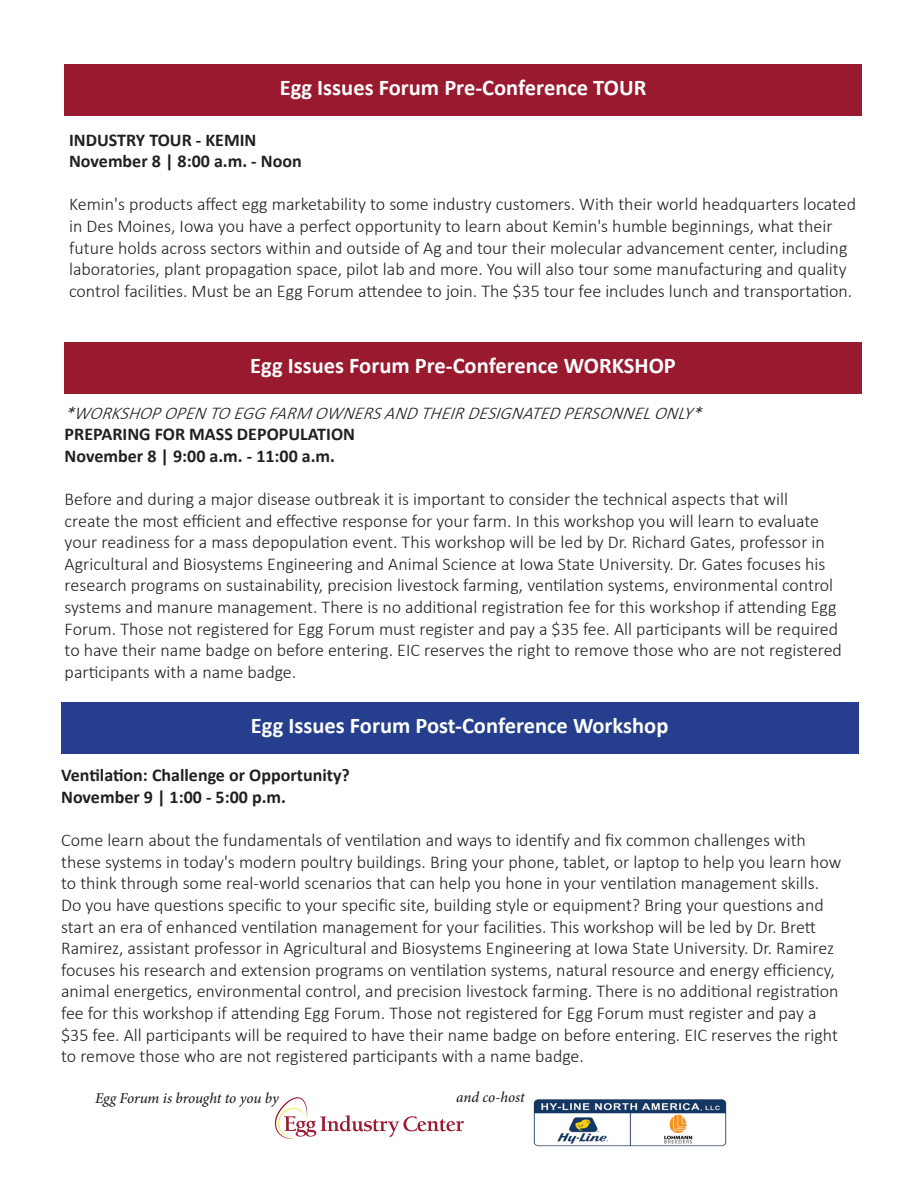
<style>
.page{position:relative;width:918px;height:1188px;background:#fff}
.page>*{position:absolute;margin:0;border:0;box-sizing:border-box;transform-origin:0 0}
.t1{font:700 22.5px "Calibri";color:#fff}
.t2{font:300 18px/21.6px "Calibri";color:#231f20}
.t3{font:700 18px "Calibri";color:#231f20}
.t4{font:italic 300 18px "Calibri";color:#231f20}
.t5{font:italic 500 15px "Minion Pro";letter-spacing:-.01em;color:#231f20}
</style>
<div class="page">
<div style="left:61px;top:702px;width:797px;height:52px;background:#253f8e"></div>
<div style="left:65px;top:64px;width:797px;height:52px;background:#99192f"></div>
<svg style="left:275px;top:1097px;width:189px;height:42px"></svg>
<div style="left:65px;top:342px;width:797px;height:52px;background:#99192f"></div>
<img style="left:533px;top:1099px;width:194px;height:48px">
<p class="t1" style="left:280px;top:71px;width:368px">Egg Issues Forum Pre-Conference TOUR</p>
<p class="t3" style="left:69px;top:127px;width:189px">INDUSTRY TOUR - KEMIN</p>
<p class="t3" style="left:69px;top:149px;width:234px">November 8 | 8:00 a.m. - Noon</p>
<p class="t2" style="left:69px;top:194px;width:789px">Kemin's products affect egg marketability to some industry customers. With their world headquarters located in Des Moines, Iowa you have a perfect opportunity to learn about Kemin's humble beginnings, what their future holds across sectors within and outside of Ag and tour their molecular advancement center, including laboratories, plant propagation space, pilot lab and more. You will also tour some manufacturing and quality control facilities. Must be an Egg Forum attendee to join. The $35 tour fee includes lunch and transportation.</p>
<p class="t1" style="left:250px;top:349px;width:427px">Egg Issues Forum Pre-Conference WORKSHOP</p>
<p class="t4" style="left:65px;top:401px;width:645px">*WORKSHOPOPENTOEGGFARM OWNERSANDTHEIRDESIGNATEDPERSONNELONLY*</p>
<p class="t3" style="left:65px;top:421px;width:292px">PREPARING FOR MASS DEPOPULATION</p>
<p class="t3" style="left:65px;top:443px;width:272px">November 8 | 9:00 a.m. - 11:00 a.m.</p>
<p class="t2" style="left:65px;top:488px;width:779px">Before and during a major disease outbreak it is important to consider the technical aspects that will<br>create the most efficient and effective response for your farm. In this workshop you will learn to evaluate your readiness for a mass depopulation event. This workshop will be led by Dr. Richard Gates, professor in Agricultural and Biosystems Engineering and Animal Science at Iowa State University. Dr. Gates focuses his research programs on sustainability, precision livestock farming, ventilation systems, environmental control systems and manure management. There is no additional registration fee for this workshop if attending Egg Forum. Those not registered for Egg Forum must register and pay a $35 fee. All participants will be required to have their name badge on before entering. EIC reserves the right to remove those who are not registered participants with a name badge.</p>
<p class="t1" style="left:251px;top:709px;width:419px">Egg Issues Forum Post-Conference Workshop</p>
<p class="t3" style="left:61px;top:763px;width:290px">Ventilation: Challenge or Opportunity?</p>
<p class="t3" style="left:61px;top:784px;width:226px">November 9 | 1:00 - 5:00 p.m.</p>
<p class="t2" style="left:61px;top:829px;width:782px">Come learn about the fundamentals of ventilation and ways to identify and fix common challenges with these systems in today's modern poultry buildings. Bring your phone, tablet, or laptop to help you learn how to think through some real-world scenarios that can help you hone in your ventilation management skills.<br>Do you have questions specific to your specific site, building style or equipment? Bring your questions and start an era of enhanced ventilation management for your facilities. This workshop will be led by Dr. Brett Ramirez, assistant professor in Agricultural and Biosystems Engineering at Iowa State University. Dr. Ramirez focuses his research and extension programs on ventilation systems, natural resource and energy efficiency, animal energetics, environmental control, and precision livestock farming. There is no additional registration fee for this workshop if attending Egg Forum. Those not registered for Egg Forum must register and pay a $35 fee. All participants will be required to have their name badge on before entering. EIC reserves the right to remove those who are not registered participants with a name badge.</p>
<p class="t5" style="left:95px;top:1088px;width:185px">Egg Forum is brought to you by</p>
<p class="t5" style="left:456px;top:1087px;width:70px">and co-host</p>
</div>
